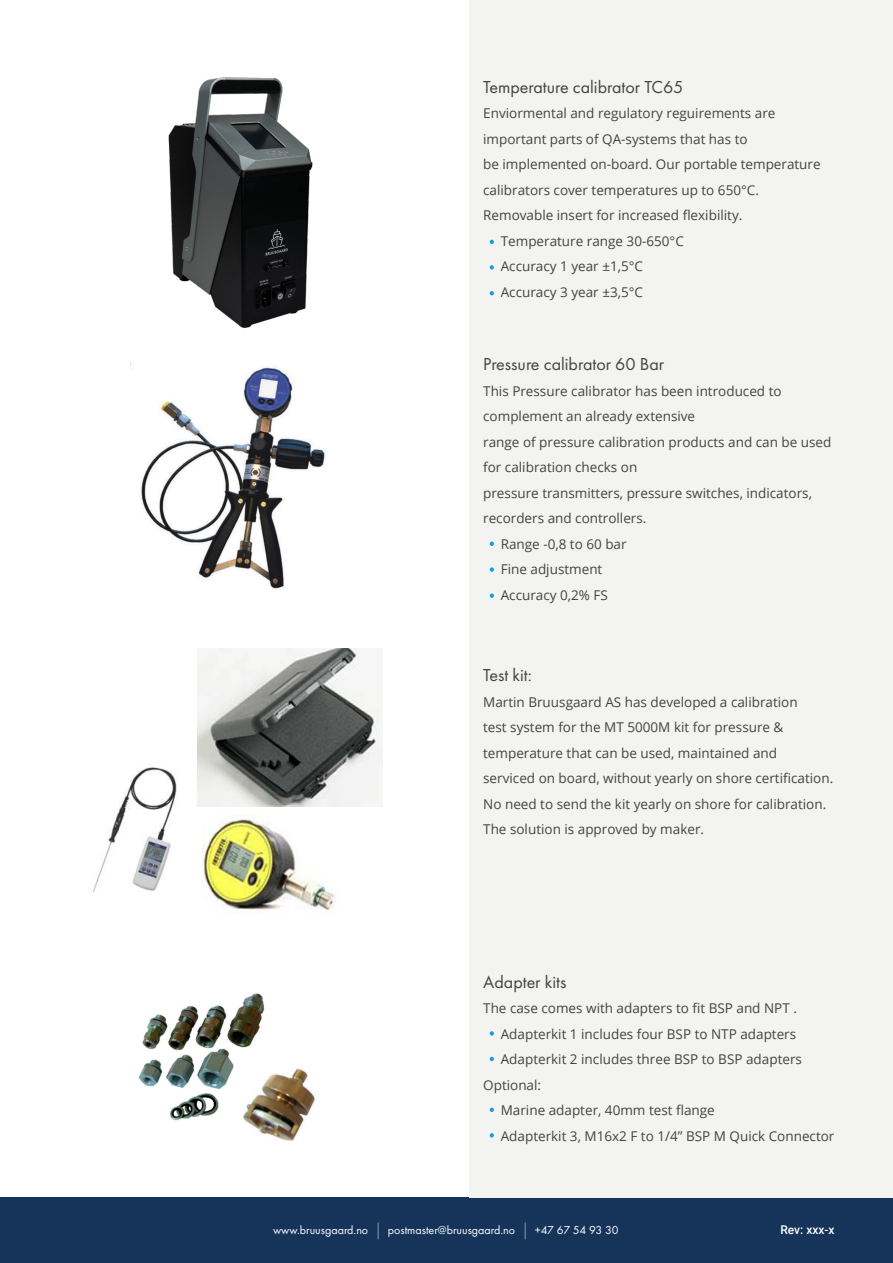
<style>
.page{position:relative;width:893px;height:1263px;background:#fff}
.page>*{position:absolute;margin:0;border:0;box-sizing:border-box;transform-origin:0 0}
.t1{font:18px "Futura PT";color:#434343}
.t2{font:13.5px/25.5px "Open Sans";color:#434343}
.t3{font:12px "Futura PT";color:#fff}
.t4{font:500 12px "Roboto";color:#fff}
</style>
<div class="page">
<div style="left:0;top:1198px;width:893px;height:65px;background:#16345a"></div>
<svg style="left:378px;top:1222px;width:1px;height:17px"></svg>
<svg style="left:525px;top:1222px;width:1px;height:17px"></svg>
<div style="left:469px;top:0;width:424px;height:1198px;background:#f3f3f1"></div>
<img style="left:168px;top:77px;width:145px;height:252px">
<svg style="left:490px;top:240px;width:4px;height:4px"></svg>
<svg style="left:490px;top:265px;width:4px;height:5px"></svg>
<svg style="left:490px;top:291px;width:4px;height:4px"></svg>
<img style="left:130px;top:361px;width:195px;height:228px">
<img style="left:138px;top:993px;width:177px;height:148px">
<svg style="left:490px;top:542px;width:4px;height:4px"></svg>
<svg style="left:490px;top:567px;width:4px;height:5px"></svg>
<svg style="left:490px;top:593px;width:4px;height:5px"></svg>
<svg style="left:490px;top:1031px;width:4px;height:4px"></svg>
<svg style="left:490px;top:1057px;width:4px;height:4px"></svg>
<svg style="left:490px;top:1108px;width:4px;height:4px"></svg>
<svg style="left:490px;top:1133px;width:4px;height:4px"></svg>
<img style="left:197px;top:648px;width:185px;height:159px">
<img style="left:92px;top:767px;width:85px;height:125px">
<img style="left:203px;top:815px;width:133px;height:95px">
<p class="t1" style="left:483px;top:76px;width:202px">Temperature calibrator TC65</p>
<p class="t2" style="left:483px;top:100px;width:294px">Enviormental and regulatory reguirements are important parts of QA-systems that has to</p>
<p class="t2" style="left:483px;top:151px;width:339px">be implemented on-board. Our portable temperature calibrators cover temperatures up to 650°C.</p>
<p class="t2" style="left:483px;top:202px;width:261px">Removable insert for increased flexibility.</p>
<p class="t2" style="left:501px;top:228px;width:185px">Temperature range 30-650°C</p>
<p class="t2" style="left:501px;top:253px;width:144px">Accuracy 1 year ±1,5°C</p>
<p class="t2" style="left:501px;top:279px;width:144px">Accuracy 3 year ±3,5°C</p>
<p class="t1" style="left:483px;top:354px;width:183px">Pressure calibrator 60 Bar</p>
<p class="t2" style="left:483px;top:378px;width:300px">This Pressure calibrator has been introduced to complement an already extensive</p>
<p class="t2" style="left:483px;top:429px;width:350px">range of pressure calibration products and can be used for calibration checks on</p>
<p class="t2" style="left:483px;top:480px;width:330px">pressure transmitters, pressure switches, indicators, recorders and controllers.</p>
<p class="t2" style="left:501px;top:531px;width:127px">Range -0,8 to 60 bar</p>
<p class="t2" style="left:501px;top:556px;width:103px">Fine adjustment</p>
<p class="t2" style="left:501px;top:582px;width:109px">Accuracy 0,2% FS</p>
<p class="t1" style="left:483px;top:664px;width:50px">Test kit:</p>
<p class="t2" style="left:483px;top:688px;width:316px">Martin Bruusgaard AS has developed a calibration test system for the MT 5000M kit for pressure &amp; temperature that can be used, maintained and</p>
<p class="t2" style="left:483px;top:765px;width:352px">serviced on board, without yearly on shore certification.</p>
<p class="t2" style="left:483px;top:790px;width:345px">No need to send the kit yearly on shore for calibration.</p>
<p class="t2" style="left:483px;top:816px;width:222px">The solution is approved by maker.</p>
<p class="t1" style="left:483px;top:971px;width:85px">Adapter kits</p>
<p class="t2" style="left:483px;top:995px;width:315px">The case comes with adapters to fit BSP and NPT .</p>
<p class="t2" style="left:501px;top:1021px;width:297px">Adapterkit 1 includes four BSP to NTP adapters</p>
<p class="t2" style="left:501px;top:1046px;width:303px">Adapterkit 2 includes three BSP to BSP adapters</p>
<p class="t2" style="left:483px;top:1072px;width:59px">Optional:</p>
<p class="t2" style="left:501px;top:1097px;width:216px">Marine adapter, 40mm test flange</p>
<p class="t2" style="left:501px;top:1123px;width:335px">Adapterkit 3, M16x2 F to 1/4” BSP M Quick Connector</p>
<p class="t3" style="left:273px;top:1223px;width:97px">www.bruusgaard.no</p>
<p class="t3" style="left:388px;top:1223px;width:129px">postmaster@bruusgaard.no</p>
<p class="t3" style="left:535px;top:1223px;width:85px">+47 67 54 93 30</p>
<p class="t4" style="left:780px;top:1221px;width:56px">Rev: xxx-x</p>
</div>
